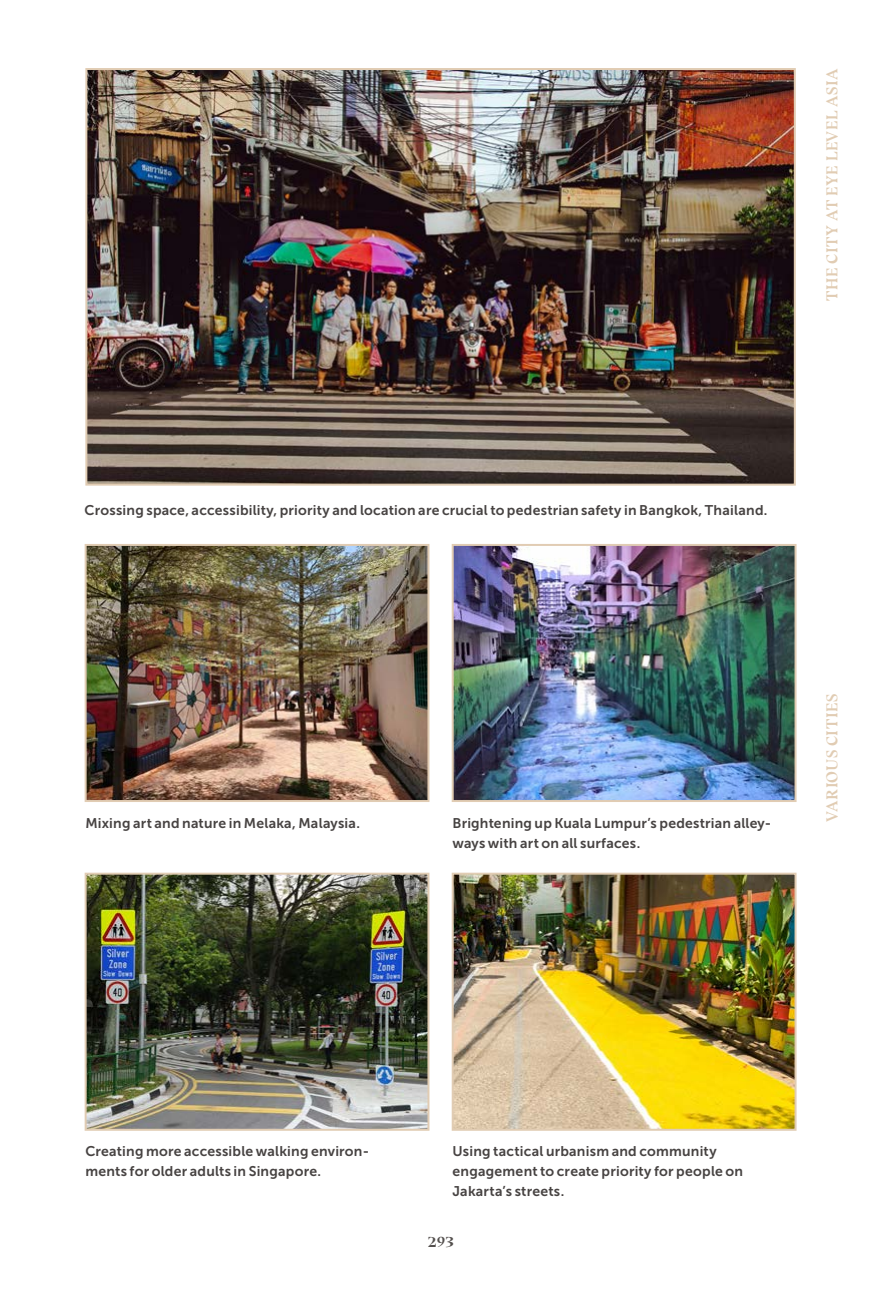
<style>
.page{position:relative;width:893px;height:1296px;background:#fff}
.page>*{position:absolute;margin:0;border:0;box-sizing:border-box;transform-origin:0 0}
.t1{font:700 17px "Bluu Next";color:#534f4d}
.t2{font:700 16px "Bluu Next";letter-spacing:.025em;color:#e1ccb3}
.t3{font:14px/20px "Museo Sans 700";letter-spacing:.015em;color:#474342}
</style>
<div class="page">
<img style="left:88px;top:71px;width:704px;height:412px">
<div style="left:85px;top:68px;width:710px;height:418px;border:2px solid #e1ccb3"></div>
<img style="left:88px;top:876px;width:338px;height:252px">
<div style="left:85px;top:873px;width:344px;height:258px;border:2px solid #e1ccb3"></div>
<img style="left:454px;top:876px;width:339px;height:252px">
<div style="left:451px;top:873px;width:345px;height:258px;border:2px solid #e1ccb3"></div>
<img style="left:88px;top:547px;width:338px;height:252px">
<div style="left:85px;top:544px;width:344px;height:258px;border:2px solid #e1ccb3"></div>
<img style="left:454px;top:547px;width:339px;height:252px">
<div style="left:451px;top:544px;width:345px;height:258px;border:2px solid #e1ccb3"></div>
<p class="t2" style="left:822px;top:301px;width:234px;rotate:-90deg">THE CITY AT EYE LEVEL ASIA</p>
<p class="t3" style="left:85px;top:500px;width:684px">Crossing space, accessibility, priority and location are crucial to pedestrian safety in Bangkok, Thailand.</p>
<p class="t3" style="left:85px;top:813px;width:276px">Mixing art and nature in Melaka, Malaysia.</p>
<p class="t3" style="left:452px;top:813px;width:320px">Brightening up Kuala Lumpur’s pedestrian alley&shy;ways with art on all surfaces.</p>
<p class="t2" style="left:822px;top:822px;width:130px;rotate:-90deg">VARIOUS CITIES</p>
<p class="t3" style="left:85px;top:1141px;width:285px">Creating more accessible walking environ&shy;ments for older adults in Singapore.</p>
<p class="t3" style="left:452px;top:1141px;width:292px">Using tactical urbanism and community engagement to create priority for people on<br>Jakarta’s streets.</p>
<p class="t1" style="left:427px;top:1231px;width:28px">293</p>
</div>
